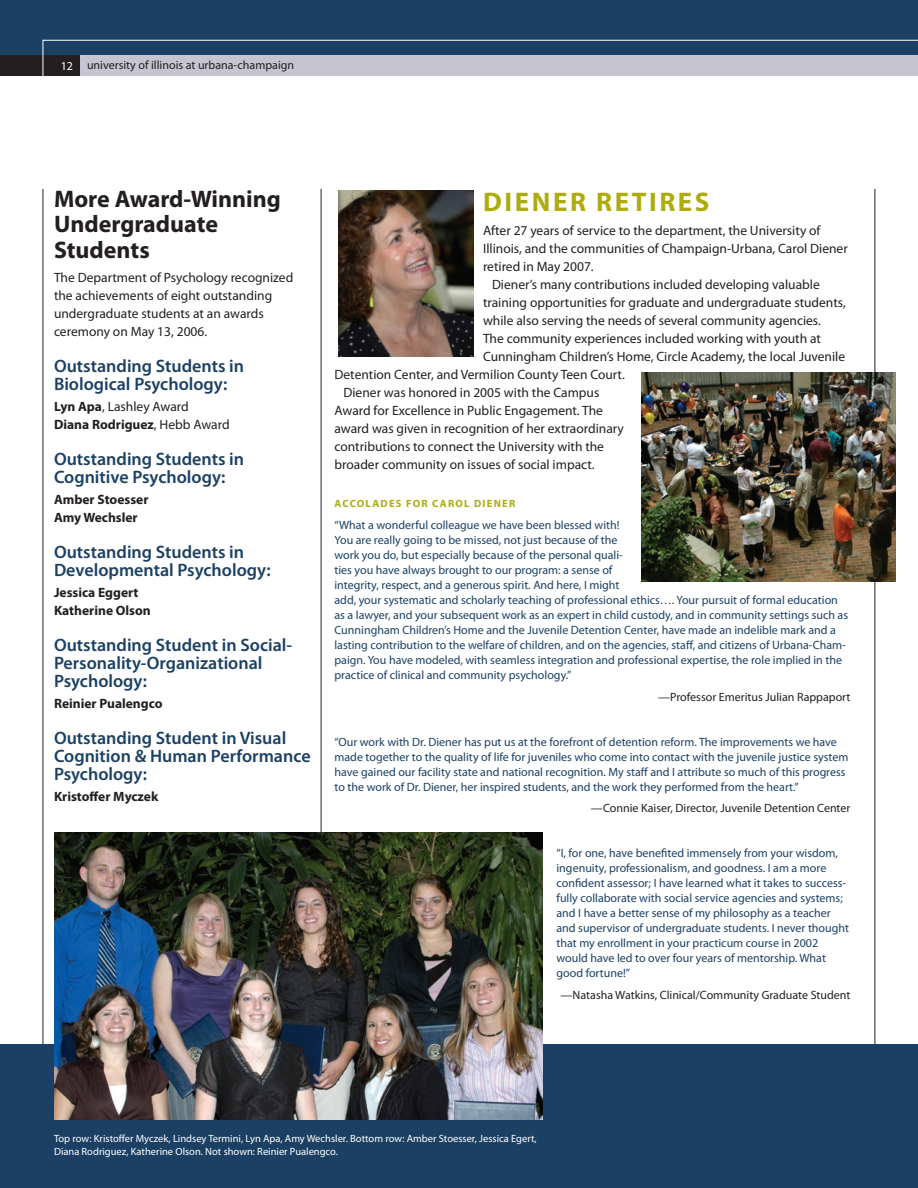
<style>
.page{position:relative;width:918px;height:1188px;background:#fff}
.page>*{position:absolute;margin:0;border:0;box-sizing:border-box;transform-origin:0 0}
.t1{font:700 27px "Myriad Pro";letter-spacing:.095em;color:#aeac0c}
.t2{font:700 24px/25.5px "Myriad Pro";color:#231f20}
.t3{font:600 18px/18px "Myriad Pro";color:#1b4064}
.t4{font:13.5px/18px "Myriad Pro";color:#231f20}
.t5{font:700 13.5px/18px "Myriad Pro";color:#231f20}
.t6{font:12px/15px "Myriad Pro";color:#1b4064}
.t7{font:12px "Myriad Pro";color:#231f20}
.t8{font:10.5px/13.5px "Myriad Pro";color:#fff}
.t9{font:700 10.5px "Myriad Pro";letter-spacing:.12em;color:#aeac0c}
.s1{color:#fff}
.s2{font-weight:700}
</style>
<div class="page">
<hr style="left:875px;top:189px;width:1px;height:999px;background:#231f20">
<hr style="left:321px;top:189px;width:1px;height:999px;background:#231f20">
<div style="left:0;top:54px;width:80px;height:22px;background:#231f20"></div>
<div style="left:0;top:0;width:918px;height:56px;background:#1b4064"></div>
<svg style="left:43px;top:40px;width:875px;height:36px"></svg>
<hr style="left:43px;top:189px;width:1px;height:999px;background:#231f20">
<div style="left:0;top:1045px;width:918px;height:143px;background:#1b4064"></div>
<img style="left:55px;top:832px;width:488px;height:288px">
<img style="left:642px;top:372px;width:254px;height:210px">
<img style="left:338px;top:190px;width:136px;height:167px">
<p class="t7" style="left:61px;top:58px;width:235px"><span class="s1">12</span> university of illinois at urbana-champaign</p>
<h2 class="t2" style="left:54px;top:185px;width:228px">More Award-Winning<br>Undergraduate<br>Students</h2>
<p class="t4" style="left:54px;top:268px;width:241px">The Department of Psychology recognized the achievements of eight outstanding undergraduate students at an awards ceremony on May 13, 2006.</p>
<h3 class="t3" style="left:54px;top:357px;width:192px">Outstanding Students in<br>Biological Psychology:</h3>
<p class="t4" style="left:54px;top:397px;width:177px"><span class="s2">Lyn Apa</span>, Lashley Award<br><span class="s2">Diana Rodriguez</span>, Hebb Award</p>
<h3 class="t3" style="left:54px;top:450px;width:192px">Outstanding Students in<br>Cognitive Psychology:</h3>
<p class="t5" style="left:54px;top:490px;width:96px">Amber Stoesser<br>Amy Wechsler</p>
<h3 class="t3" style="left:54px;top:543px;width:218px">Outstanding Students in<br>Developmental Psychology:</h3>
<p class="t5" style="left:54px;top:583px;width:98px">Jessica Eggert<br>Katherine Olson</p>
<h3 class="t3" style="left:54px;top:636px;width:240px">Outstanding Student in Social-<br>Personality-Organizational<br>Psychology:</h3>
<p class="t5" style="left:54px;top:694px;width:110px">Reinier Pualengco</p>
<h3 class="t3" style="left:54px;top:729px;width:258px">Outstanding Student in Visual<br>Cognition &amp; Human Performance<br>Psychology:</h3>
<p class="t5" style="left:54px;top:787px;width:106px">Kristoffer Myczek</p>
<h1 class="t1" style="left:483px;top:184px;width:50px">Diener</h1>
<h1 class="t1" style="left:596px;top:184px;width:115px">Retires</h1>
<p class="t4" style="left:483px;top:221px;width:339px">After 27 years of service to the department, the University of</p>
<p class="t4" style="left:483px;top:239px;width:366px">I llinois, and the communities of Champaign-Urbana, Carol Diener</p>
<p class="t4" style="left:483px;top:257px;width:112px">retired in May 2007.</p>
<p class="t4" style="left:492px;top:275px;width:329px">Diener’s many contributions included developing valuable</p>
<p class="t4" style="left:483px;top:293px;width:364px">training opportunities for graduate and undergraduate students,</p>
<p class="t4" style="left:483px;top:311px;width:339px">while also serving the needs of several community agencies.</p>
<p class="t4" style="left:483px;top:329px;width:339px">The community experiences included working with youth at</p>
<p class="t4" style="left:483px;top:347px;width:364px">Cunningham Children’s Home, Circle Academy, the local Juvenile</p>
<p class="t4" style="left:334px;top:365px;width:292px">Detention Center, and Vermilion County Teen Court.</p>
<p class="t4" style="left:344px;top:383px;width:257px">Diener was honored in 2005 with the Campus</p>
<p class="t4" style="left:335px;top:401px;width:270px">Award for Excellence in Public Engagement. The</p>
<p class="t4" style="left:334px;top:419px;width:291px">award was given in recognition of her extraordinary</p>
<p class="t4" style="left:334px;top:437px;width:271px">contributions to connect the University with the</p>
<p class="t4" style="left:334px;top:455px;width:262px">broader community on issues of social impact.</p>
<p class="t9" style="left:335px;top:497px;width:40px">Accolade</p>
<p class="t9" style="left:396px;top:497px;width:99px">s for Carol Diener</p>
<p class="t6" style="left:334px;top:517px;width:515px">“What a wonderful colleague we have been blessed with!<br>You are really going to be missed, not just because of the<br>work you do, but especially because of the personal quali-<br>ties you have always brought to our program: a sense of<br>integrity, respect, and a generous spirit. And here, I might<br>add, your systematic and scholarly teaching of professional ethics…. Your pursuit of formal education as a lawyer, and your subsequent work as an expert in child custody, and in community settings such as Cunningham Children’s Home and the Juvenile Detention Center, have made an indelible mark and a lasting contribution to the welfare of children, and on the agencies, staff, and citizens of Urbana-Cham&shy;paign. You have modeled, with seamless integration and professional expertise, the role implied in the practice of clinical and community psychology.”</p>
<p class="t7" style="left:658px;top:689px;width:194px">—Professor Emeritus Julian Rappaport</p>
<p class="t6" style="left:334px;top:734px;width:515px">“Our work with Dr. Diener has put us at the forefront of detention reform. The improvements we have made together to the quality of life for juveniles who come into contact with the juvenile justice system have gained our facility state and national recognition. My staff and I attribute so much of this progress to the work of Dr. Diener, her inspired students, and the work they performed from the heart.”</p>
<p class="t7" style="left:591px;top:801px;width:261px">—Connie Kaiser, Director, Juvenile Detention Center</p>
<p class="t6" style="left:556px;top:846px;width:294px">“I, for one, have benefited immensely from your wisdom, ingenuity, professionalism, and goodness. I am a more confident assessor; I have learned what it takes to success&shy;fully collaborate with social service agencies and systems; and I have a better sense of my philosophy as a teacher and supervisor of undergraduate students. I never thought that my enrollment in your practicum course in 2002 would have led to over four years of mentorship. What good fortune!”</p>
<p class="t7" style="left:561px;top:988px;width:291px">—Natasha Watkins, Clinical/Community Graduate Student</p>
<p class="t8" style="left:54px;top:1131px;width:484px">Top row: Kristoffer Myczek, Lindsey Termini, Lyn Apa, Amy Wechsler. Bottom row: Amber Stoesser, Jessica Egert,<br>Diana Rodriguez, Katherine Olson. Not shown: Reinier Pualengco.</p>
</div>
